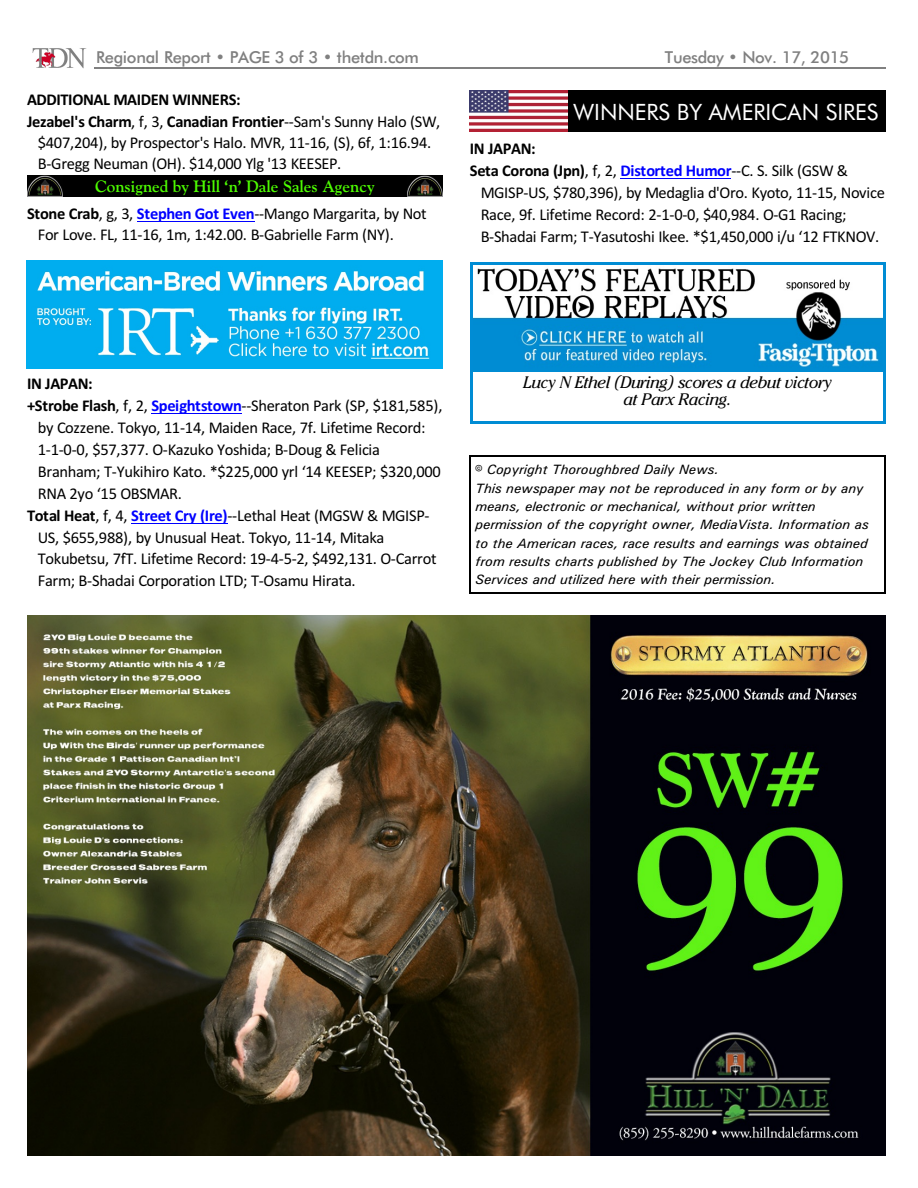
<style>
.page{position:relative;width:918px;height:1188px;background:#fff}
.page>*{position:absolute;margin:0;border:0;box-sizing:border-box;transform-origin:0 0}
.t1{font:22.5px "Futura BT";color:#fff}
.t2{font:16.5px/21.5px "Calibri";letter-spacing:-.02em;color:#000}
.t3{font:700 16.5px "Calibri";letter-spacing:-.025em;color:#000}
.t4{font:500 16.5px "Futura BT";letter-spacing:-.025em;color:#808080}
.t5{font:italic 16.5px/17.2px "Cheltenham IT Cby BT";letter-spacing:-.02em;color:#000;text-align:center}
.t6{font:700 16.5px "Goudy Old Style BT";color:#4dfc00}
.t7{font:italic 13.5px/18.3px "Univers";color:#000}
.s1{font-weight:400}
.s2{font-weight:700}
.s3{font-weight:700;color:#00f}
</style>
<div class="page">
<hr style="left:94px;top:67px;width:791px;height:1px;background:#808080">
<img style="left:32px;top:48px;width:55px;height:20px">
<hr style="left:470px;top:455px;width:1px;height:138px;background:#000">
<hr style="left:884px;top:455px;width:1px;height:138px;background:#000">
<hr style="left:470px;top:455px;width:415px;height:1px;background:#000">
<hr style="left:470px;top:592px;width:415px;height:1px;background:#000">
<hr style="left:137px;top:221px;width:117px;height:1px;background:#00f">
<hr style="left:151px;top:413px;width:91px;height:1px;background:#00f">
<hr style="left:131px;top:523px;width:97px;height:1px;background:#00f">
<hr style="left:620px;top:178px;width:111px;height:1px;background:#00f">
<img style="left:27px;top:615px;width:859px;height:541px">
<div style="left:27px;top:176px;width:416px;height:21px;background:#000"></div>
<img style="left:27px;top:176px;width:35px;height:21px">
<img style="left:408px;top:176px;width:35px;height:21px">
<img style="left:27px;top:260px;width:416px;height:108px">
<div style="left:470px;top:90px;width:415px;height:42px;background:#000"></div>
<img style="left:470px;top:90px;width:97px;height:41px">
<img style="left:473px;top:268px;width:410px;height:104px">
<hr style="left:470px;top:262px;width:3px;height:162px;background:#008cd4">
<hr style="left:883px;top:262px;width:2px;height:162px;background:#008cd4">
<hr style="left:470px;top:262px;width:415px;height:3px;background:#008cd4">
<hr style="left:470px;top:421px;width:415px;height:3px;background:#008cd4">
<p class="t4" style="left:96px;top:50px;width:324px">Regional Report • PAGE 3 of 3 • thetdn.com</p>
<p class="t4" style="left:665px;top:50px;width:186px">Tuesday • Nov. 17, 2015</p>
<p class="t3" style="left:27px;top:93px;width:215px">ADDITIONAL MAIDEN WINNERS:</p>
<p class="t3" style="left:27px;top:114px;width:415px">Jezabel's Charm<span class="s1">, f, 3,</span> Canadian Frontier<span class="s1">--Sam's Sunny Halo (SW,</span></p>
<p class="t2" style="left:38px;top:133px;width:395px">$407,204), by Prospector's Halo. MVR, 11-16, (S), 6f, 1:16.94.</p>
<p class="t2" style="left:38px;top:155px;width:305px">B-Gregg Neuman (OH). $14,000 Ylg '13 KEESEP.</p>
<p class="t2" style="left:38px;top:204px;width:390px;text-indent:-11px"><span class="s2">Stone Crab</span>, g, 3, <span class="s3">Stephen Got Even</span>--Mango Margarita, by Not<br>For Love. FL, 11-16, 1m, 1:42.00. B-Gabrielle Farm (NY).</p>
<p class="t6" style="left:95px;top:179px;width:281px">Consigned by Hill ‘n’ Dale Sales Agency</p>
<h1 class="t1" style="left:574px;top:103px;width:306px">WINNERS BY AMERICAN SIRES</h1>
<p class="t3" style="left:470px;top:142px;width:67px">IN JAPAN:</p>
<p class="t2" style="left:470px;top:161px;width:380px"><span class="s2">Seta Corona (Jpn)</span>, f, 2, <span class="s3">Distorted Humor</span>--C. S. Silk (GSW &amp;</p>
<p class="t2" style="left:481px;top:183px;width:406px">MGISP-US, $780,396), by Medaglia d'Oro. Kyoto, 11-15, Novice</p>
<p class="t2" style="left:481px;top:205px;width:367px">Race, 9f. Lifetime Record: 2-1-0-0, $40,984. O-G1 Racing;</p>
<p class="t2" style="left:481px;top:227px;width:400px">B-Shadai Farm; T-Yasutoshi Ikee. *$1,450,000 i/u ‘12 FTKNOV.</p>
<p class="t3" style="left:27px;top:376px;width:67px">IN JAPAN:</p>
<p class="t2" style="left:27px;top:396px;width:417px"><span class="s2">+Strobe Flash</span>, f, 2, <span class="s3">Speightstown</span>--Sheraton Park (SP, $181,585),</p>
<p class="t2" style="left:38px;top:418px;width:389px">by Cozzene. Tokyo, 11-14, Maiden Race, 7f. Lifetime Record:</p>
<p class="t2" style="left:38px;top:440px;width:344px">1-1-0-0, $57,377. O-Kazuko Yoshida; B-Doug &amp; Felicia</p>
<p class="t2" style="left:38px;top:462px;width:404px">Branham; T-Yukihiro Kato. *$225,000 yrl ‘14 KEESEP; $320,000</p>
<p class="t2" style="left:38px;top:484px;width:146px">RNA 2yo ‘15 OBSMAR.</p>
<p class="t2" style="left:27px;top:506px;width:404px"><span class="s2">Total Heat</span>, f, 4, <span class="s3">Street Cry (Ire)</span>--Lethal Heat (MGSW &amp; MGISP-</p>
<p class="t2" style="left:38px;top:528px;width:348px">US, $655,988), by Unusual Heat. Tokyo, 11-14, Mitaka</p>
<p class="t2" style="left:38px;top:550px;width:400px">Tokubetsu, 7fT. Lifetime Record: 19-4-5-2, $492,131. O-Carrot</p>
<p class="t2" style="left:38px;top:572px;width:319px">Farm; B-Shadai Corporation LTD; T-Osamu Hirata.</p>
<p class="t5" style="left:523px;top:375px;width:310px">Lucy N Ethel (During) scores a debut victory at Parx Racing.</p>
<p class="t7" style="left:476px;top:462px;width:395px;text-indent:11px">Copyright Thoroughbred Daily News.<br>This newspaper may not be reproduced in any form or by any means, electronic or mechanical, without prior written permission of the copyright owner, MediaVista. Information as to the American races, race results and earnings was obtained from results charts published by The Jockey Club Information Services and utilized here with their permission.</p>
</div>
